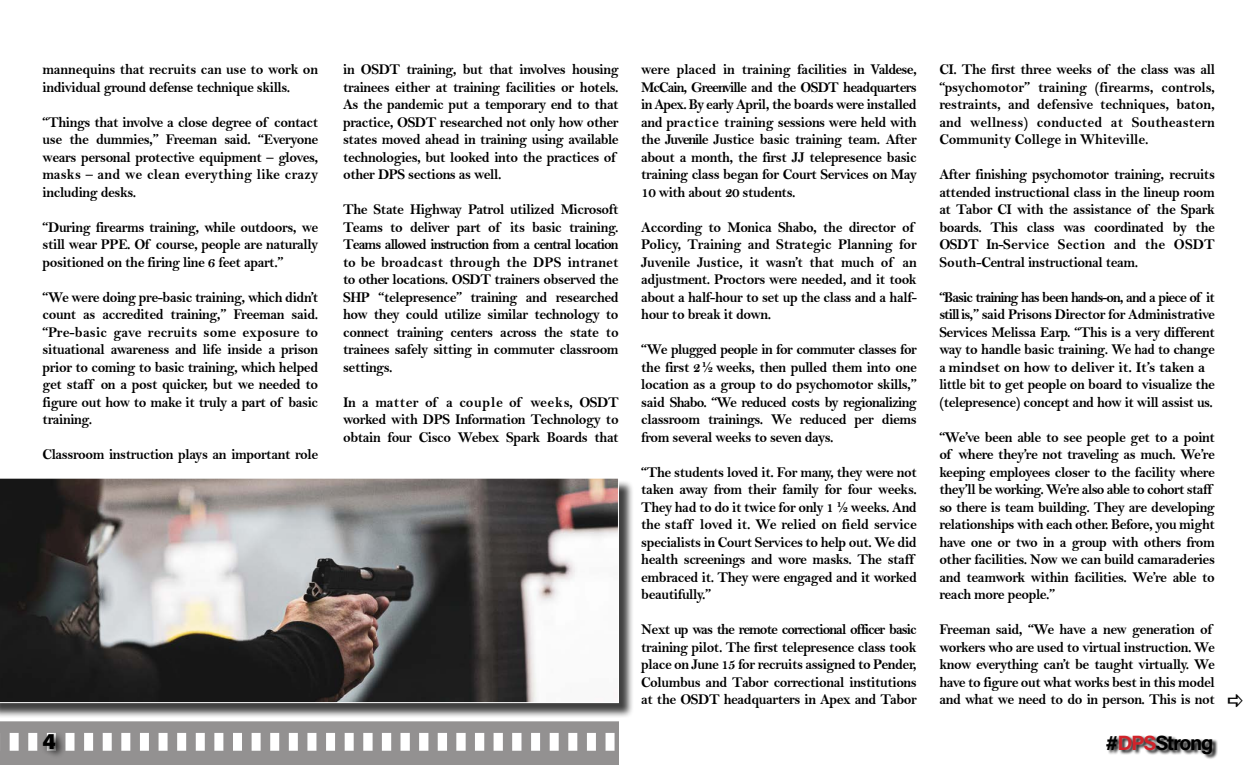
<style>
.page{position:relative;width:1260px;height:765px;background:#fff}
.page>*{position:absolute;margin:0;border:0;box-sizing:border-box;transform-origin:0 0}
.t1{font:22.5px "Acumin Variable Concept";color:#000}
.t2{font:20.62px "Acumin Variable Concept";letter-spacing:-.015em;color:#000}
.t3{font:15px/17.5px "Bell MT Bold";letter-spacing:-.03em;color:#000;text-align:justify;scale:.95 1}
.t4{font:15px/17.5px "Bell MT Bold";letter-spacing:-.03em;color:#000;scale:.9 1}
.s1{color:#d1232a}
</style>
<div class="page">
<svg style="left:0;top:721px;width:619px;height:44px"></svg>
<div style="left:0;top:480px;width:634px;height:238px;background:#000;opacity:.75"></div>
<svg style="left:0;top:478px;width:619px;height:225px;background:#757170"></svg>
<div style="left:1106px;top:735px;width:112px;height:25px;background:#000;opacity:.9"></div>
<div style="left:41px;top:731px;width:25px;height:28px;background:#000;opacity:.85"></div>
<p class="t3" style="left:43px;top:61px;width:292px">mannequins that recruits can use to work on individual ground defense technique skills.</p>
<p class="t3" style="left:43px;top:113px;width:292px">“Things that involve a close degree of contact use the dummies,” Freeman said. “Everyone wears personal protective equipment – gloves, masks – and we clean everything like crazy including desks.</p>
<p class="t3" style="left:43px;top:218px;width:292px">“During firearms training, while outdoors, we still wear PPE. Of course, people are naturally positioned on the firing line 6 feet apart.”</p>
<p class="t3" style="left:43px;top:288px;width:292px">“We were doing pre-basic training, which didn’t count as accredited training,” Freeman said. “Pre-basic gave recruits some exposure to situational awareness and life inside a prison prior to coming to basic training, which helped get staff on a post quicker, but we needed to figure out how to make it truly a part of basic training.</p>
<p class="t3" style="left:43px;top:446px;width:292px">Classroom instruction plays an important role</p>
<p class="t3" style="left:343px;top:61px;width:292px;text-align:left">in OSDT training, but that involves housing trainees either at training facilities or hotels.<br>As the pandemic put a temporary end to that practice, OSDT researched not only how other states moved ahead in training using available technologies, but looked into the practices of other DPS sections as well.</p>
<p class="t3" style="left:343px;top:201px;width:292px">The State Highway Patrol utilized Microsoft Teams to deliver part of its basic training.<br>Teams allowed instruction from a central location to be broadcast through the DPS intranet to other locations. OSDT trainers observed the SHP “telepresence” training and researched how they could utilize similar technology to connect training centers across the state to trainees safely sitting in commuter classroom settings.</p>
<p class="t3" style="left:343px;top:393px;width:292px">In a matter of a couple of weeks, OSDT worked with DPS Information Technology to obtain four Cisco Webex Spark Boards that</p>
<p class="t3" style="left:641px;top:61px;width:292px">were placed in training facilities in Valdese, McCain, Greenville and the OSDT headquarters in Apex. By early April, the boards were installed and practice training sessions were held with the Juvenile Justice basic training team. After about a month, the first JJ telepresence basic training class began for Court Services on May 10 with about 20 students.</p>
<p class="t3" style="left:641px;top:218px;width:292px;text-align:left">According to Monica Shabo, the director of Policy, Training and Strategic Planning for Juvenile Justice, it wasn’t that much of an adjustment. Proctors were needed, and it took about a half-hour to set up the class and a half&shy;hour to break it down.</p>
<p class="t3" style="left:641px;top:341px;width:292px">“We plugged people in for commuter classes for the first 2 ½ weeks, then pulled them into one location as a group to do psychomotor skills,” said Shabo. “We reduced costs by regionalizing classroom trainings. We reduced per diems from several weeks to seven days.</p>
<p class="t3" style="left:641px;top:463px;width:292px;text-align:left">“The students loved it. For many, they were not taken away from their family for four weeks.<br>They had to do it twice for only 1 ½ weeks. And the staff loved it. We relied on field service specialists in Court Services to help out. We did health screenings and wore masks. The staff embraced it. They were engaged and it worked beautifully.”</p>
<p class="t3" style="left:641px;top:621px;width:292px">Next up was the remote correctional officer basic training pilot. The first telepresence class took place on June 15 for recruits assigned to Pender, Columbus and Tabor correctional institutions at the OSDT headquarters in Apex and Tabor</p>
<p class="t3" style="left:939px;top:61px;width:292px">CI. The first three weeks of the class was all “psychomotor” training (firearms, controls, restraints, and defensive techniques, baton, and wellness) conducted at Southeastern Community College in Whiteville.</p>
<p class="t3" style="left:939px;top:166px;width:292px">After finishing psychomotor training, recruits attended instructional class in the lineup room at Tabor CI with the assistance of the Spark boards. This class was coordinated by the OSDT In-Service Section and the OSDT South-Central instructional team.</p>
<p class="t3" style="left:939px;top:288px;width:292px">“Basic training has been hands-on, and a piece of it still is,” said Prisons Director for Administrative Services Melissa Earp. “This is a very different way to handle basic training. We had to change a mindset on how to deliver it. It’s taken a</p>
<p class="t4" style="left:939px;top:376px;width:308px">little bit to get people on board to visualize the (telepresence) concept and how it will assist us.</p>
<p class="t3" style="left:939px;top:428px;width:292px;text-align:left">“We’ve been able to see people get to a point of where they’re not traveling as much. We’re keeping employees closer to the facility where they’ll be working. We’re also able to cohort staff so there is team building. They are developing relationships with each other. Before, you might have one or two in a group with others from other facilities. Now we can build camaraderies and teamwork within facilities. We’re able to reach more people.”</p>
<p class="t3" style="left:939px;top:621px;width:292px;text-align:left">Freeman said, “We have a new generation of workers who are used to virtual instruction. We know everything can’t be taught virtually. We have to figure out what works best in this model and what we need to do in person. This is not</p>
<p class="t1" style="left:43px;top:726px;width:13px">4</p>
<p class="t2" style="left:1106px;top:729px;width:108px">#<span class="s1">DPS</span>Strong</p>
</div>
